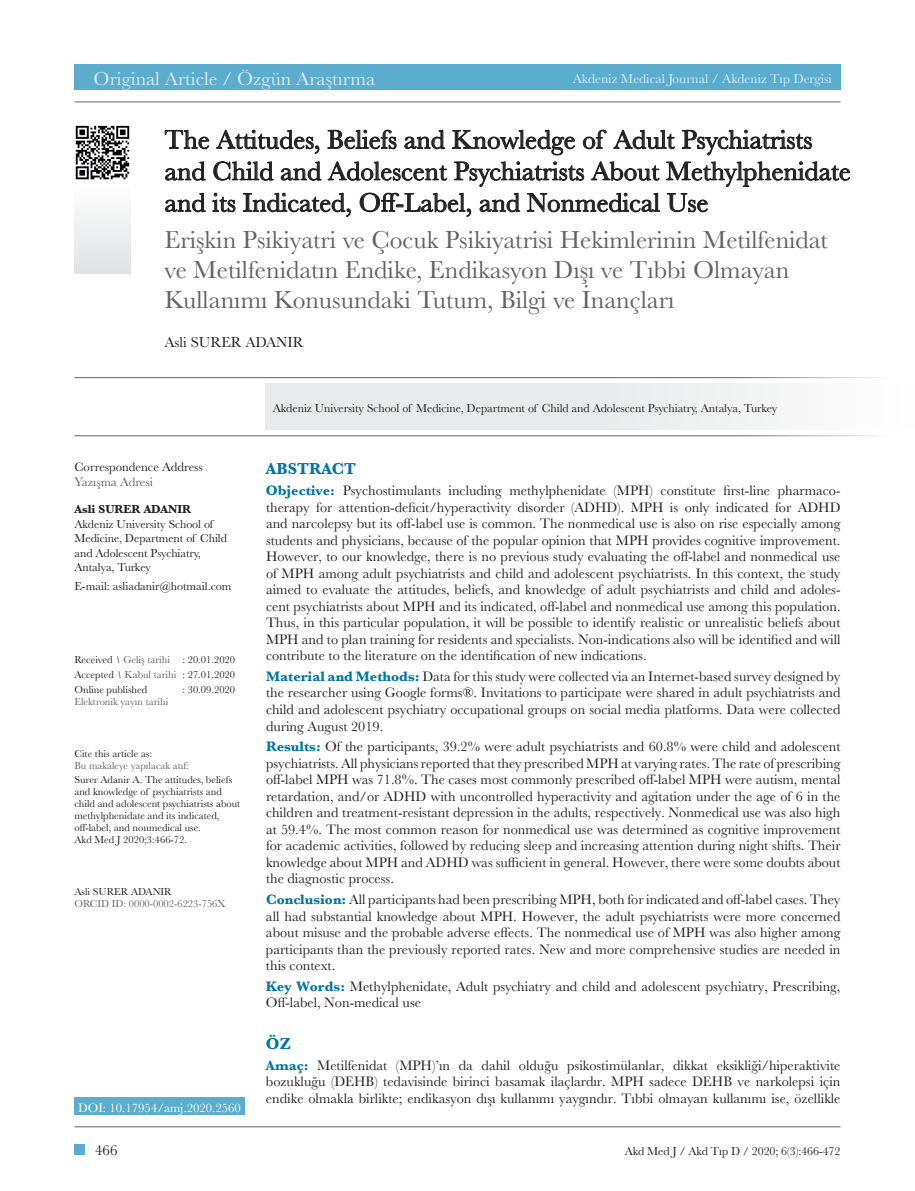
<style>
.page{position:relative;width:915px;height:1191px;background:#fff}
.page>*{position:absolute;margin:0;border:0;box-sizing:border-box;transform-origin:0 0}
.t1{font:27px/31.5px "Baskerville";color:#231f20}
.t2{font:25.5px/30px "Baskerville";color:#636366}
.t3{font:19.5px "Baskerville";color:#daebf4}
.t4{font:700 16.5px "Baskerville";color:#0076a3}
.t5{font:15px "Baskerville";color:#231f20}
.t6{font:14.25px/16.5px "Baskerville";color:#231f20;text-align:justify}
.t7{font:13.5px "Baskerville";color:#daebf4}
.t8{font:12.75px "Baskerville";color:#fff}
.t9{font:12.75px "Baskerville";color:#231f20}
.t10{font:12.75px "Baskerville";color:#636366}
.t11{font:12px/14.4px "Baskerville";letter-spacing:-.005em;color:#231f20}
.t12{font:700 12px "Baskerville";color:#231f20}
.t13{font:10.5px/12px "Baskerville";color:#231f20;text-align:justify}
.t14{font:10.5px "Baskerville";color:#636366}
.s1{font-style:italic}
.s2{color:#636366}
.s3{font-weight:700;color:#0076a3}
</style>
<div class="page">
<div style="left:74px;top:1144px;width:10px;height:10px;background:#5aadcd"></div>
<hr style="left:74px;top:102px;width:766px;height:1px;background:#636366">
<div style="left:74px;top:1097px;width:170px;height:17px;background:#5aadcd"></div>
<hr style="left:74px;top:1126px;width:766px;height:1px;background:#636366">
<div style="left:74px;top:183px;width:57px;height:91px;background:linear-gradient(to bottom,#fffeff,#e1e1e3)"></div>
<div style="left:74px;top:64px;width:766px;height:25px;background:#5aadcd"></div>
<img style="left:75px;top:125px;width:55px;height:55px">
<svg style="left:165px;top:130px;width:44px;height:19px"></svg>
<svg style="left:216px;top:130px;width:103px;height:24px"></svg>
<svg style="left:327px;top:130px;width:69px;height:19px"></svg>
<svg style="left:404px;top:130px;width:41px;height:19px"></svg>
<svg style="left:452px;top:130px;width:122px;height:25px"></svg>
<svg style="left:582px;top:130px;width:24px;height:19px"></svg>
<svg style="left:613px;top:130px;width:61px;height:19px"></svg>
<svg style="left:681px;top:130px;width:130px;height:25px"></svg>
<svg style="left:165px;top:161px;width:40px;height:20px"></svg>
<svg style="left:213px;top:161px;width:60px;height:20px"></svg>
<svg style="left:281px;top:161px;width:40px;height:20px"></svg>
<svg style="left:327px;top:161px;width:120px;height:20px"></svg>
<svg style="left:454px;top:161px;width:130px;height:26px"></svg>
<svg style="left:591px;top:161px;width:68px;height:20px"></svg>
<svg style="left:666px;top:161px;width:183px;height:26px"></svg>
<svg style="left:165px;top:193px;width:40px;height:19px"></svg>
<svg style="left:212px;top:193px;width:23px;height:19px"></svg>
<svg style="left:243px;top:193px;width:107px;height:24px"></svg>
<svg style="left:360px;top:193px;width:111px;height:24px"></svg>
<svg style="left:479px;top:193px;width:41px;height:19px"></svg>
<svg style="left:527px;top:193px;width:132px;height:19px"></svg>
<svg style="left:666px;top:193px;width:41px;height:19px"></svg>
<hr style="left:74px;top:435px;width:840px;height:1px;background:#636366">
<hr style="left:74px;top:377px;width:840px;height:1px;background:#636366">
<div style="left:266px;top:383px;width:648px;height:47px;background:linear-gradient(to right,#e4e5e6,#f9f9f9)"></div>
<h3 class="t3" style="left:94px;top:67px;width:283px">Original Article / Özgün Araştırma</h3>
<p class="t7" style="left:572px;top:70px;width:260px">Akdeniz Medical Journal / Akdeniz Tıp Dergisi</p>
<h1 class="t1" style="left:164px;top:124px;width:687px">The Attitudes, Beliefs and Knowledge of Adult Psychiatrists and Child and Adolescent Psychiatrists About Methylphenidate and its Indicated, Off-Label, and Nonmedical Use</h1>
<h2 class="t2" style="left:164px;top:225px;width:664px">Erişkin Psikiyatri ve Çocuk Psikiyatrisi Hekimlerinin Metilfenidat ve Metilfenidatın Endike, Endikasyon Dışı ve Tıbbi Olmayan<br>Kullanımı Konusundaki Tutum, Bilgi ve İnançları</h2>
<p class="t5" style="left:164px;top:332px;width:141px">Asli SURER ADANIR</p>
<p class="t9" style="left:74px;top:459px;width:130px">Correspondence Address</p>
<p class="t10" style="left:74px;top:474px;width:80px">Yazışma Adresi</p>
<p class="t12" style="left:74px;top:501px;width:118px">Asli SURER ADANIR</p>
<p class="t11" style="left:74px;top:517px;width:154px">Akdeniz University School of<br>Medicine, Department of Child and Adolescent Psychiatry,<br>Antalya, Turkey</p>
<p class="t11" style="left:74px;top:579px;width:158px">E-mail: asliadanir@hotmail.com</p>
<p class="t13" style="left:74px;top:652px;width:162px;line-height:15px">Received <span class="s1">\</span> <span class="s2">Geliş tarihi</span> : 20.01.2020<br>Accepted <span class="s1">\</span> <span class="s2">Kabul tarihi</span> : 27.01.2020<br>Online published</p>
<p class="t13" style="left:182px;top:683px;width:54px">: 30.09.2020</p>
<p class="t14" style="left:74px;top:695px;width:95px">Elektronik yayın tarihi</p>
<p class="t13" style="left:74px;top:747px;width:79px">Cite this article as:</p>
<p class="t14" style="left:74px;top:758px;width:116px">Bu makaleye yapılacak atıf:</p>
<p class="t13" style="left:74px;top:773px;width:167px;text-align:left">Surer Adanir A. The attitudes, beliefs and knowledge of psychiatrists and child and adolescent psychiatrists about methylphenidate and its indicated, off-label, and nonmedical use.<br>Akd Med J 2020;3:466-72.</p>
<p class="t13" style="left:74px;top:885px;width:99px">Asli SURER ADANIR</p>
<p class="t14" style="left:74px;top:896px;width:153px">ORCID ID: 0000-0002-6223-756X</p>
<p class="t8" style="left:78px;top:1099px;width:164px">DOI: 10.17954/amj.2020.2560</p>
<p class="t11" style="left:273px;top:401px;width:506px">Akdeniz University School of Medicine, Department of Child and Adolescent Psychiatry, Antalya, Turkey</p>
<p class="t4" style="left:266px;top:457px;width:92px">ABSTRACT</p>
<p class="t6" style="left:266px;top:482px;width:576px"><span class="s3">Objective:</span> Psychostimulants including methylphenidate (MPH) constitute first-line pharmaco&shy;therapy for attention-deficit/hyperactivity disorder (ADHD). MPH is only indicated for ADHD and narcolepsy but its off-label use is common. The nonmedical use is also on rise especially among students and physicians, because of the popular opinion that MPH provides cognitive improvement.<br>However, to our knowledge, there is no previous study evaluating the off-label and nonmedical use of MPH among adult psychiatrists and child and adolescent psychiatrists. In this context, the study aimed to evaluate the attitudes, beliefs, and knowledge of adult psychiatrists and child and adoles&shy;cent psychiatrists about MPH and its indicated, off-label and nonmedical use among this population.<br>Thus, in this particular population, it will be possible to identify realistic or unrealistic beliefs about MPH and to plan training for residents and specialists. Non-indications also will be identified and will contribute to the literature on the identification of new indications.</p>
<p class="t6" style="left:266px;top:668px;width:576px"><span class="s3">Material and Methods:</span> Data for this study were collected via an Internet-based survey designed by the researcher using Google forms®. Invitations to participate were shared in adult psychiatrists and child and adolescent psychiatry occupational groups on social media platforms. Data were collected during August 2019.</p>
<p class="t6" style="left:266px;top:738px;width:576px"><span class="s3">Results:</span> Of the participants, 39.2% were adult psychiatrists and 60.8% were child and adolescent psychiatrists. All physicians reported that they prescribed MPH at varying rates. The rate of prescribing off-label MPH was 71.8%. The cases most commonly prescribed off-label MPH were autism, mental retardation, and/or ADHD with uncontrolled hyperactivity and agitation under the age of 6 in the children and treatment-resistant depression in the adults, respectively. Nonmedical use was also high at 59.4%. The most common reason for nonmedical use was determined as cognitive improvement for academic activities, followed by reducing sleep and increasing attention during night shifts. Their knowledge about MPH and ADHD was sufficient in general. However, there were some doubts about the diagnostic process.</p>
<p class="t6" style="left:266px;top:891px;width:576px"><span class="s3">Conclusion:</span> All participants had been prescribing MPH, both for indicated and off-label cases. They all had substantial knowledge about MPH. However, the adult psychiatrists were more concerned about misuse and the probable adverse effects. The nonmedical use of MPH was also higher among participants than the previously reported rates. New and more comprehensive studies are needed in this context.</p>
<p class="t6" style="left:266px;top:978px;width:576px"><span class="s3">Key Words:</span> Methylphenidate, Adult psychiatry and child and adolescent psychiatry, Prescribing,<br>Off-label, Non-medical use</p>
<p class="t4" style="left:266px;top:1032px;width:26px">ÖZ</p>
<p class="t6" style="left:266px;top:1057px;width:576px"><span class="s3">Amaç:</span> Metilfenidat (MPH)’ın da dahil olduğu psikostimülanlar, dikkat eksikliği/hiperaktivite bozukluğu (DEHB) tedavisinde birinci basamak ilaçlardır. MPH sadece DEHB ve narkolepsi için endike olmakla birlikte; endikasyon dışı kullanımı yaygındır. Tıbbi olmayan kullanımı ise, özellikle</p>
<p class="t5" style="left:95px;top:1140px;width:24px">466</p>
<p class="t11" style="left:624px;top:1144px;width:217px">Akd Med J / Akd Tıp D / 2020; 6(3):466-472</p>
</div>
